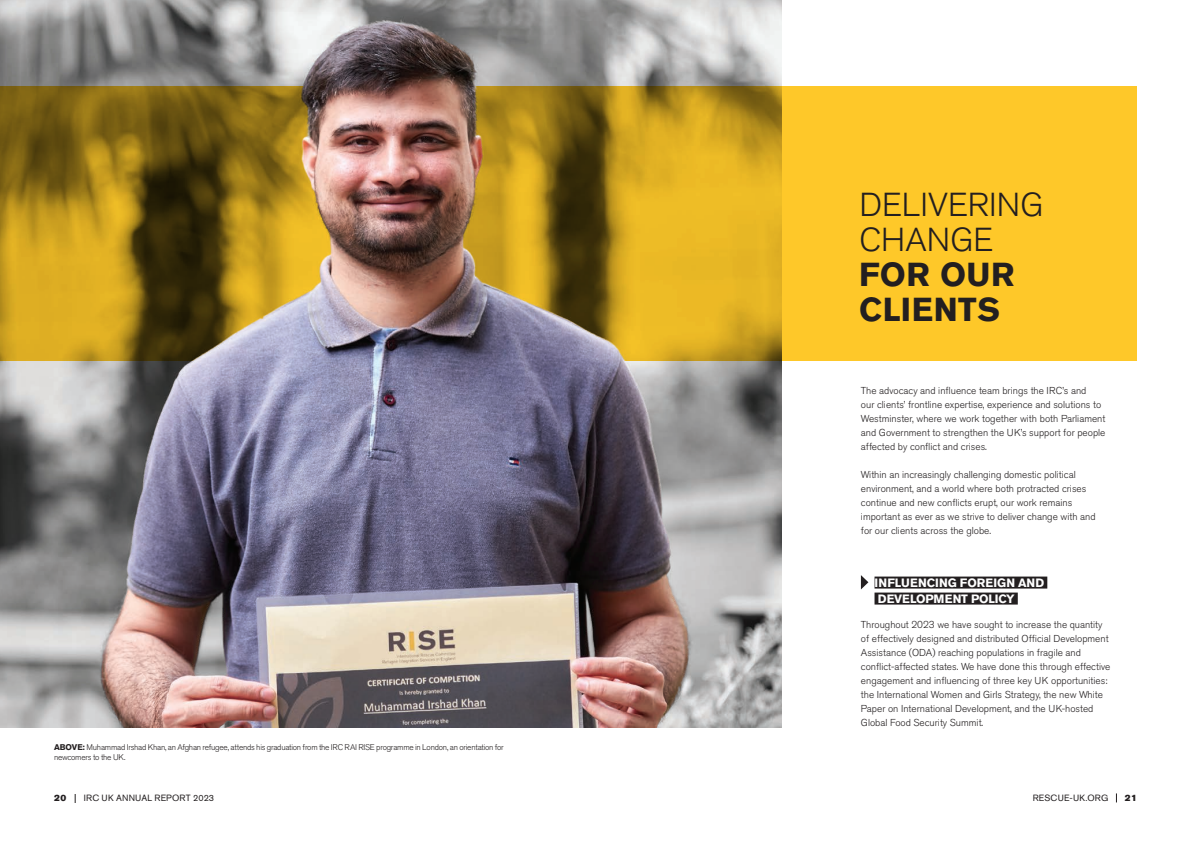
<style>
.page{position:relative;width:1191px;height:842px;background:#fff}
.page>*{position:absolute;margin:0;border:0;box-sizing:border-box;transform-origin:0 0}
.Heading_1{font:300 33px/35px "Akzidenz Grotesk Std";color:#231f20}
.t1{font:700 12px/16px "Akzidenz Grotesk Std";color:#fff}
.t2{font:300 10px/14px "Akzidenz Grotesk Std";color:#231f20}
.t3{font:9px "Akzidenz Grotesk Std";letter-spacing:.02em;color:#231f20}
.t4{font:9px "Akzidenz Grotesk Std Super";color:#231f20}
.t5{font:300 8.2px/9.9px "Akzidenz Grotesk Std";letter-spacing:-.03em;color:#231f20}
.s1{font-weight:700}
</style>
<div class="page">
<img style="left:0;top:0;width:782px;height:727px">
<svg style="left:0;top:86px;width:1137px;height:275px;background:#c09831"></svg>
<div style="left:874px;top:576px;width:173px;height:12px;background:#231f20"></div>
<div style="left:874px;top:592px;width:143px;height:12px;background:#231f20"></div>
<svg style="left:861px;top:575px;width:7px;height:14px"></svg>
<p class="Heading_1" style="left:859px;top:187px;width:186px">DELIVERING<br>CHANGE<br><span class="s1">FOR OUR<br>CLIENTS</span></p>
<p class="t2" style="left:861px;top:384px;width:246px">The advocacy and influence team brings the IRC’s and<br>our clients’ frontline expertise, experience and solutions to Westminster, where we work together with both Parliament and Government to strengthen the UK’s support for people affected by conflict and crises.</p>
<p class="t2" style="left:861px;top:467px;width:236px">Within an increasingly challenging domestic political environment, and a world where both protracted crises continue and new conflicts erupt, our work remains important as ever as we strive to deliver change with and for our clients across the globe.</p>
<p class="t5" style="left:54px;top:742px;width:451px"><span class="s1">ABOVE:</span> Muhammad Irshad Khan, an Afghan refugee, attends his graduation from the IRC RAI RISE programme in London, an orientation for newcomers to the UK.</p>
<p class="t1" style="left:874px;top:574px;width:171px">INFLUENCING FOREIGN AND<br>DEVELOPMENT POLICY</p>
<p class="t2" style="left:861px;top:618px;width:251px">Throughout 2023 we have sought to increase the quantity of effectively designed and distributed Official Development Assistance (ODA) reaching populations in fragile and conflict-affected states. We have done this through effective engagement and influencing of three key UK opportunities: the International Women and Girls Strategy, the new White Paper on International Development, and the UK-hosted Global Food Security Summit.</p>
<p class="t4" style="left:54px;top:793px;width:14px">20</p>
<p class="t3" style="left:84px;top:793px;width:132px">IRC UK ANNUAL REPORT 2023</p>
<p class="t3" style="left:1032px;top:792px;width:77px">RESCUE-UK.ORG</p>
<p class="t4" style="left:1125px;top:792px;width:13px">21</p>
</div>
